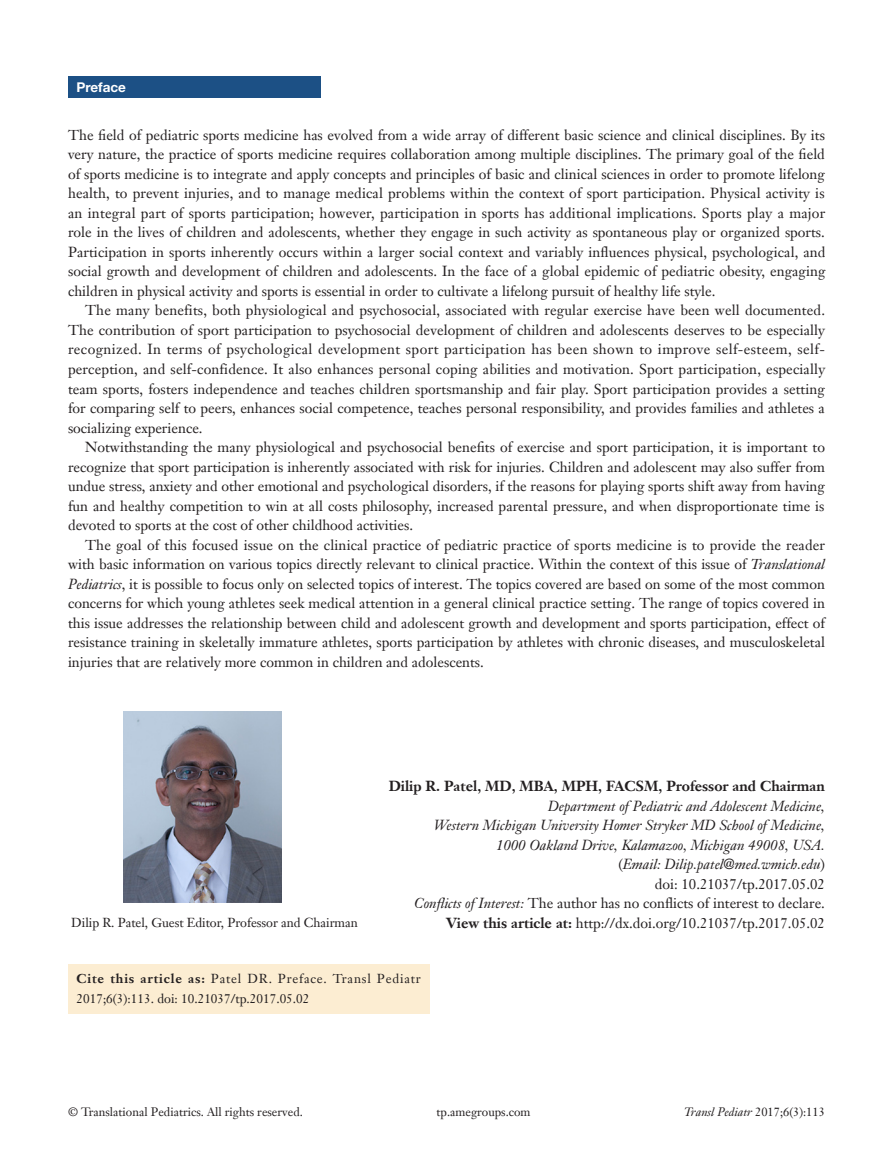
<style>
.page{position:relative;width:893px;height:1170px;background:#fff}
.page>*{position:absolute;margin:0;border:0;box-sizing:border-box;transform-origin:0 0}
.t1{font:14.25px/19.5px "Janson Text LT";color:#231f20;text-align:justify}
.t2{font:italic 14.25px "Janson Text LT";color:#231f20}
.t3{font:700 14.25px "Janson Text LT";color:#231f20}
.栏目{font:700 13.5px "Helvetica Neue LT Pro";color:#fff}
.Cite{font:12.75px/19.5px "Janson Text LT";letter-spacing:.06em;color:#231f20}
.二级标题下沉{font:12.75px "Janson Text LT";letter-spacing:-.005em;color:#231f20}
.t4{font:12px "Janson Text LT";color:#231f20}
.t5{font:italic 12px "Janson Text LT";color:#231f20}
.s1{font-style:italic}
.s2{font-style:normal}
.s3{font-weight:700}
</style>
<div class="page">
<div style="left:68px;top:77px;width:252px;height:21px;background:#1c5085"></div>
<img style="left:124px;top:711px;width:157px;height:191px">
<div style="left:68px;top:963px;width:361px;height:50px;background:#fcedd2"></div>
<p class="栏目" style="left:77px;top:79px;width:51px">Preface</p>
<p class="t1" style="left:68px;top:125px;width:759px">The field of pediatric sports medicine has evolved from a wide array of different basic science and clinical disciplines. By its very nature, the practice of sports medicine requires collaboration among multiple disciplines. The primary goal of the field of sports medicine is to integrate and apply concepts and principles of basic and clinical sciences in order to promote lifelong health, to prevent injuries, and to manage medical problems within the context of sport participation. Physical activity is an integral part of sports participation; however, participation in sports has additional implications. Sports play a major role in the lives of children and adolescents, whether they engage in such activity as spontaneous play or organized sports.<br>Participation in sports inherently occurs within a larger social context and variably influences physical, psychological, and social growth and development of children and adolescents. In the face of a global epidemic of pediatric obesity, engaging children in physical activity and sports is essential in order to cultivate a lifelong pursuit of healthy life style.</p>
<p class="t1" style="left:68px;top:300px;width:759px;text-indent:17px">The many benefits, both physiological and psychosocial, associated with regular exercise have been well documented.<br>The contribution of sport participation to psychosocial development of children and adolescents deserves to be especially recognized. In terms of psychological development sport participation has been shown to improve self-esteem, self&shy;perception, and self-confidence. It also enhances personal coping abilities and motivation. Sport participation, especially team sports, fosters independence and teaches children sportsmanship and fair play. Sport participation provides a setting for comparing self to peers, enhances social competence, teaches personal responsibility, and provides families and athletes a socializing experience.</p>
<p class="t1" style="left:68px;top:437px;width:758px;text-indent:17px">Notwithstanding the many physiological and psychosocial benefits of exercise and sport participation, it is important to recognize that sport participation is inherently associated with risk for injuries. Children and adolescent may also suffer from undue stress, anxiety and other emotional and psychological disorders, if the reasons for playing sports shift away from having fun and healthy competition to win at all costs philosophy, increased parental pressure, and when disproportionate time is devoted to sports at the cost of other childhood activities.</p>
<p class="t1" style="left:68px;top:534px;width:759px;text-indent:17px">The goal of this focused issue on the clinical practice of pediatric practice of sports medicine is to provide the reader with basic information on various topics directly relevant to clinical practice. Within the context of this issue of <span class="s1">Translational Pediatrics</span>, it is possible to focus only on selected topics of interest. The topics covered are based on some of the most common concerns for which young athletes seek medical attention in a general clinical practice setting. The range of topics covered in this issue addresses the relationship between child and adolescent growth and development and sports participation, effect of resistance training in skeletally immature athletes, sports participation by athletes with chronic diseases, and musculoskeletal injuries that are relatively more common in children and adolescents.</p>
<p class="二级标题下沉" style="left:71px;top:914px;width:288px">Dilip R. Patel, Guest Editor, Professor and Chairman</p>
<p class="t3" style="left:389px;top:777px;width:438px">Dilip R. Patel, MD, MBA, MPH, FACSM, Professor and Chairman</p>
<p class="t2" style="left:548px;top:797px;width:279px">Department of Pediatric and Adolescent Medicine,</p>
<p class="t2" style="left:434px;top:816px;width:393px">Western Michigan University Homer Stryker MD School of Medicine,</p>
<p class="t2" style="left:496px;top:836px;width:330px">1000 Oakland Drive, Kalamazoo, Michigan 49008, USA.</p>
<p class="t2" style="left:618px;top:855px;width:208px"><span class="s2">(</span>Email: Dilip.patel@med.wmich.edu<span class="s2">)</span></p>
<p class="t1" style="left:655px;top:874px;width:172px">doi: 10.21037/tp.2017.05.02</p>
<p class="t1" style="left:414px;top:893px;width:412px"><span class="s1">Conflicts of Interest:</span> The author has no conflicts of interest to declare.</p>
<p class="t1" style="left:446px;top:913px;width:380px"><span class="s3">View this article at:</span> http://dx.doi.org/10.21037/tp.2017.05.02</p>
<p class="Cite" style="left:77px;top:969px;width:346px"><span class="s3">Cite this article as:</span> Patel DR. Preface. Transl Pediatr<br>2017;6(3):113. doi: 10.21037/tp.2017.05.02</p>
<p class="t4" style="left:68px;top:1104px;width:236px">© Translational Pediatrics. All rights reserved.</p>
<p class="t4" style="left:437px;top:1104px;width:95px">tp.amegroups.com</p>
<p class="t5" style="left:684px;top:1104px;width:142px">Transl Pediatr <span class="s2">2017;6(3):113</span></p>
</div>
